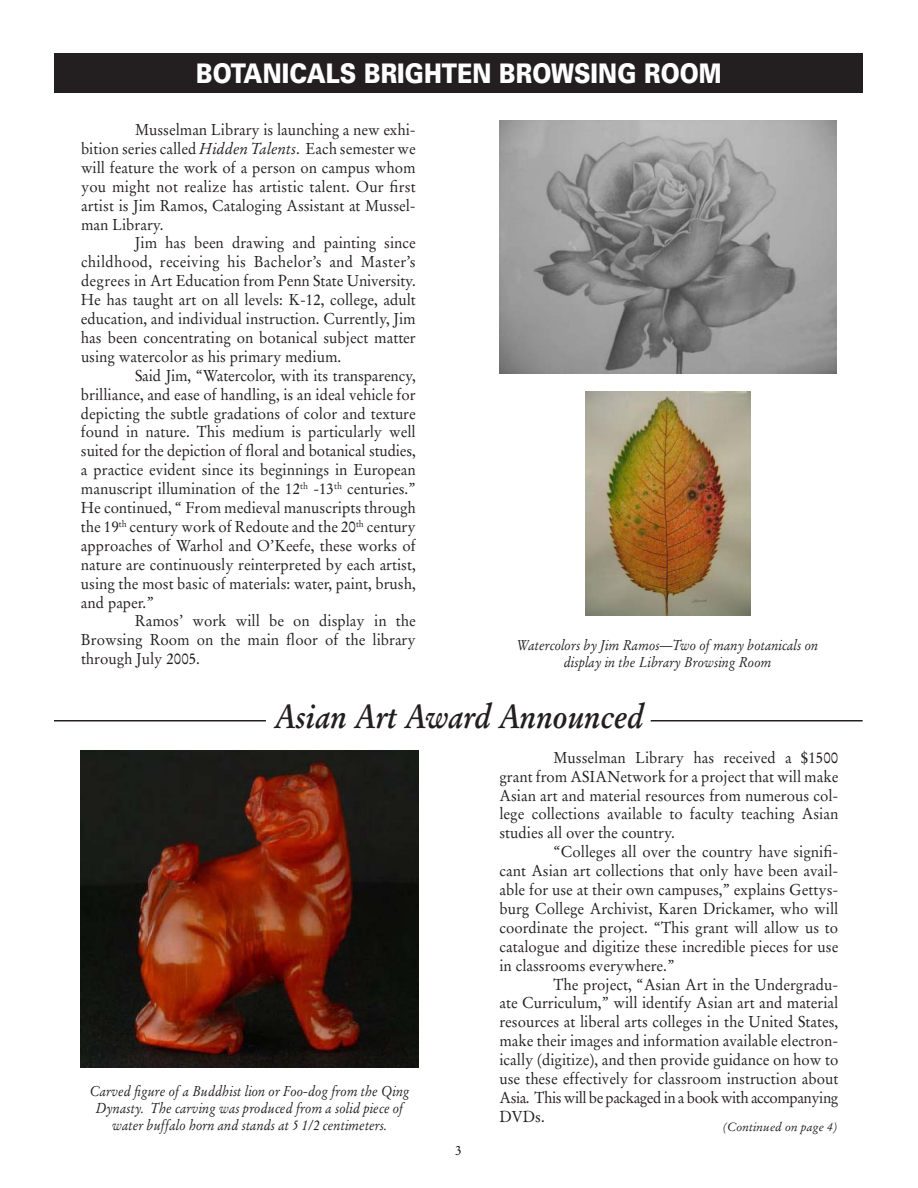
<style>
.page{position:relative;width:918px;height:1188px;background:#fff}
.page>*{position:absolute;margin:0;border:0;box-sizing:border-box;transform-origin:0 0}
.t1{font:italic 700 33px "Stempel Garamond";color:#231f20;scale:.9 1}
.t2{font:900 27px "Univers";color:#fff;scale:.85 1}
.t3{font:15.75px/18.9px "Stempel Garamond";color:#231f20;text-align:justify;scale:.95 1}
.t4{font:italic 14.25px/17.1px "Stempel Garamond";color:#231f20;text-align:center;scale:.9 1}
.t5{font:13.5px "Stempel Garamond";color:#231f20}
.t6{font:italic 12px "Stempel Garamond";color:#231f20}
.s1{font-style:italic}
</style>
<div class="page">
<div style="left:55px;top:53px;width:808px;height:40px;background:#231f20"></div>
<img style="left:585px;top:391px;width:165px;height:224px">
<img style="left:500px;top:120px;width:337px;height:253px">
<hr style="left:651px;top:720px;width:212px;height:2px;background:#231f20">
<hr style="left:54px;top:720px;width:212px;height:2px;background:#231f20">
<img style="left:80px;top:751px;width:338px;height:317px">
<h2 class="t2" style="left:196px;top:56px;width:620px">BOTANICALS BRIGHTEN BROWSING ROOM</h2>
<p class="t3" style="left:81px;top:120px;width:354px;text-indent:54px">Musselman Library is launching a new exhi&shy;bition series called <span class="s1">Hidden Talents</span>. Each semester we will feature the work of a person on campus whom you might not realize has artistic talent. Our first artist is Jim Ramos, Cataloging Assistant at Mussel&shy;man Library.</p>
<p class="t3" style="left:81px;top:234px;width:354px;text-indent:54px">Jim has been drawing and painting since childhood, receiving his Bachelor’s and Master’s degrees in Art Education from Penn State University.<br>He has taught art on all levels: K-12, college, adult education, and individual instruction. Currently, Jim has been concentrating on botanical subject matter using watercolor as his primary medium.</p>
<p class="t3" style="left:81px;top:366px;width:354px;text-indent:54px">Said Jim, “Watercolor, with its transparency, brilliance, and ease of handling, is an ideal vehicle for depicting the subtle gradations of color and texture found in nature. This medium is particularly well suited for the depiction of floral and botanical studies, a practice evident since its beginnings in European manuscript illumination of the 12<sup>th</sup> -13<sup>th</sup> centuries.” He continued, “ From medieval manuscripts through the 19<sup>th</sup> century work of Redoute and the 20<sup>th</sup> century approaches of Warhol and O’Keefe, these works of nature are continuously reinterpreted by each artist, using the most basic of materials: water, paint, brush, and paper.”</p>
<p class="t3" style="left:81px;top:612px;width:354px;text-indent:54px">Ramos’ work will be on display in the Browsing Room on the main floor of the library through July 2005.</p>
<p class="t4" style="left:517px;top:636px;width:336px">Watercolors by Jim Ramos—Two of many botanicals on display in the Library Browsing Room</p>
<h1 class="t1" style="left:274px;top:697px;width:412px">Asian Art Award Announced</h1>
<p class="t4" style="left:90px;top:1082px;width:357px">Carved figure of a Buddhist lion or Foo-dog from the Qing<br>Dynasty. The carving was produced from a solid piece of water buffalo horn and stands at 5 1/2 centimeters.</p>
<p class="t5" style="left:455px;top:1143px;width:8px">3</p>
<p class="t3" style="left:499px;top:748px;width:358px;text-indent:54px">Musselman Library has received a $1500 grant from ASIANetwork for a project that will make Asian art and material resources from numerous col&shy;lege collections available to faculty teaching Asian studies all over the country.</p>
<p class="t3" style="left:499px;top:842px;width:358px;text-indent:54px">“Colleges all over the country have signifi&shy;cant Asian art collections that only have been avail&shy;able for use at their own campuses,” explains Gettys&shy;burg College Archivist, Karen Drickamer, who will coordinate the project. “This grant will allow us to catalogue and digitize these incredible pieces for use in classrooms everywhere.”</p>
<p class="t3" style="left:499px;top:975px;width:358px;text-indent:54px">The project, “Asian Art in the Undergradu&shy;ate Curriculum,” will identify Asian art and material resources at liberal arts colleges in the United States, make their images and information available electron&shy;ically (digitize), and then provide guidance on how to use these effectively for classroom instruction about Asia. This will be packaged in a book with accompanying DVDs.</p>
<p class="t6" style="left:723px;top:1120px;width:115px">(Continued on page 4)</p>
</div>
